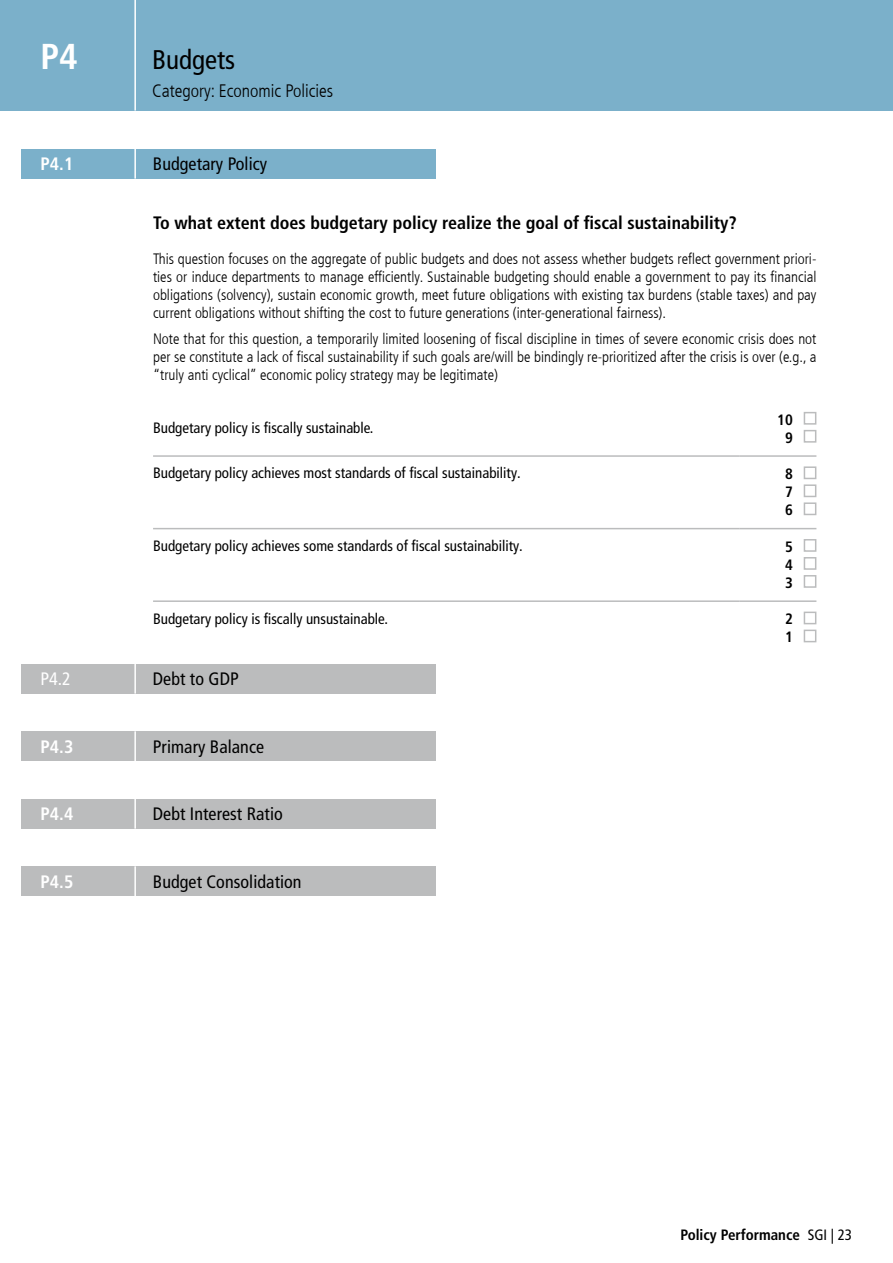
<style>
.page{position:relative;width:893px;height:1263px;background:#fff}
.page>*{position:absolute;margin:0;border:0;box-sizing:border-box;transform-origin:0 0}
.t1{font:700 condensed 36px "Frutiger LT Com";color:#fff}
.t2{font:condensed 27px "Frutiger LT Com";color:#000}
.t3{font:condensed 18px "Frutiger LT Com";letter-spacing:.005em;color:#000}
.t4{font:700 condensed 18px "Frutiger LT Com";color:#000}
.t5{font:300 condensed 18px "Frutiger LT Com";color:#000}
.t6{font:700 condensed 18px "Frutiger LT Com";letter-spacing:.005em;color:#fff}
.t7{font:condensed 18px "Frutiger LT Com";color:#fff}
.t8{font:300 condensed 15px/18px "Frutiger LT Com";color:#000;text-align:justify}
.t9{font:condensed 15px "Frutiger LT Com";color:#000}
.t10{font:700 condensed 15px/18px "Frutiger LT Com";color:#000;text-align:justify}
.s1{font-weight:400}
</style>
<div class="page">
<div style="left:21px;top:149px;width:415px;height:30px;background:#7bb0ca"></div>
<hr style="left:134px;top:149px;width:2px;height:30px;background:#fff">
<div style="left:0;top:0;width:893px;height:111px;background:#7bb0ca"></div>
<hr style="left:134px;top:0;width:2px;height:111px;background:#fff">
<hr style="left:153px;top:455px;width:587px;height:2px;background:#bbbcbd">
<hr style="left:740px;top:455px;width:76px;height:2px;background:#bbbcbd">
<hr style="left:153px;top:528px;width:587px;height:1px;background:#bbbcbd">
<hr style="left:740px;top:528px;width:76px;height:1px;background:#bbbcbd">
<hr style="left:153px;top:600px;width:587px;height:2px;background:#bbbcbd">
<hr style="left:740px;top:600px;width:76px;height:2px;background:#bbbcbd">
<div style="left:804px;top:412px;width:12px;height:13px;border:2px solid #bbbcbd"></div>
<div style="left:804px;top:430px;width:12px;height:13px;border:2px solid #bbbcbd"></div>
<div style="left:804px;top:466px;width:12px;height:13px;border:2px solid #bbbcbd"></div>
<div style="left:804px;top:484px;width:12px;height:13px;border:2px solid #bbbcbd"></div>
<div style="left:804px;top:502px;width:12px;height:13px;border:2px solid #bbbcbd"></div>
<div style="left:804px;top:539px;width:12px;height:13px;border:2px solid #bbbcbd"></div>
<div style="left:804px;top:557px;width:12px;height:13px;border:2px solid #bbbcbd"></div>
<div style="left:804px;top:575px;width:12px;height:13px;border:2px solid #bbbcbd"></div>
<div style="left:804px;top:612px;width:12px;height:12px;border:2px solid #bbbcbd"></div>
<div style="left:804px;top:630px;width:12px;height:12px;border:2px solid #bbbcbd"></div>
<div style="left:21px;top:664px;width:415px;height:30px;background:#bbbcbd"></div>
<hr style="left:134px;top:664px;width:2px;height:30px;background:#fff">
<div style="left:21px;top:731px;width:415px;height:30px;background:#bbbcbd"></div>
<hr style="left:134px;top:731px;width:2px;height:30px;background:#fff">
<div style="left:21px;top:799px;width:415px;height:30px;background:#bbbcbd"></div>
<hr style="left:134px;top:799px;width:2px;height:30px;background:#fff">
<div style="left:21px;top:866px;width:415px;height:30px;background:#bbbcbd"></div>
<hr style="left:134px;top:866px;width:2px;height:30px;background:#fff">
<h1 class="t1" style="left:40px;top:35px;width:39px">P4</h1>
<h2 class="t2" style="left:152px;top:44px;width:84px">Budgets</h2>
<p class="t5" style="left:152px;top:81px;width:183px">Category: Economic Policies</p>
<p class="t6" style="left:40px;top:154px;width:35px">P4.1</p>
<p class="t3" style="left:153px;top:154px;width:116px">Budgetary Policy</p>
<p class="t4" style="left:153px;top:212px;width:585px">To what extent does budgetary policy realize the goal of fiscal sustainability?</p>
<p class="t8" style="left:153px;top:250px;width:665px">This question focuses on the aggregate of public budgets and does not assess whether budgets reflect government priori&shy;ties or induce departments to manage efficiently. Sustainable budgeting should enable a government to pay its financial obligations (solvency), sustain economic growth, meet future obligations with existing tax burdens (stable taxes) and pay current obligations without shifting the cost to future generations (inter-generational fairness).</p>
<p class="t8" style="left:153px;top:330px;width:665px">Note that for this question, a temporarily limited loosening of fiscal discipline in times of severe economic crisis does not per se constitute a lack of fiscal sustainability if such goals are/will be bindingly re-prioritized after the crisis is over (e.g., a “truly anti cyclical” economic policy strategy may be legitimate)</p>
<p class="t9" style="left:153px;top:419px;width:222px">Budgetary policy is fiscally sustainable.</p>
<p class="t10" style="left:777px;top:410px;width:17px;text-align:center">10<br>9</p>
<p class="t9" style="left:153px;top:464px;width:369px">Budgetary policy achieves most standards of fiscal sustainability.</p>
<p class="t10" style="left:785px;top:465px;width:9px">8<br>7<br>6</p>
<p class="t9" style="left:153px;top:537px;width:371px">Budgetary policy achieves some standards of fiscal sustainability.</p>
<p class="t10" style="left:785px;top:538px;width:9px">5<br>4<br>3</p>
<p class="t9" style="left:153px;top:610px;width:236px">Budgetary policy is fiscally unsustainable.</p>
<p class="t10" style="left:785px;top:610px;width:9px">2<br>1</p>
<p class="t7" style="left:40px;top:669px;width:32px">P4.2</p>
<p class="t3" style="left:153px;top:669px;width:87px">Debt to GDP</p>
<p class="t6" style="left:40px;top:736px;width:35px">P4.3</p>
<p class="t3" style="left:153px;top:736px;width:113px">Primary Balance</p>
<p class="t6" style="left:40px;top:803px;width:35px">P4.4</p>
<p class="t3" style="left:153px;top:804px;width:131px">Debt Interest Ratio</p>
<p class="t6" style="left:40px;top:871px;width:35px">P4.5</p>
<p class="t3" style="left:153px;top:871px;width:150px">Budget Consolidation</p>
<p class="t10" style="left:680px;top:1226px;width:173px">Policy Performance <span class="s1">SGI | 23</span></p>
</div>
